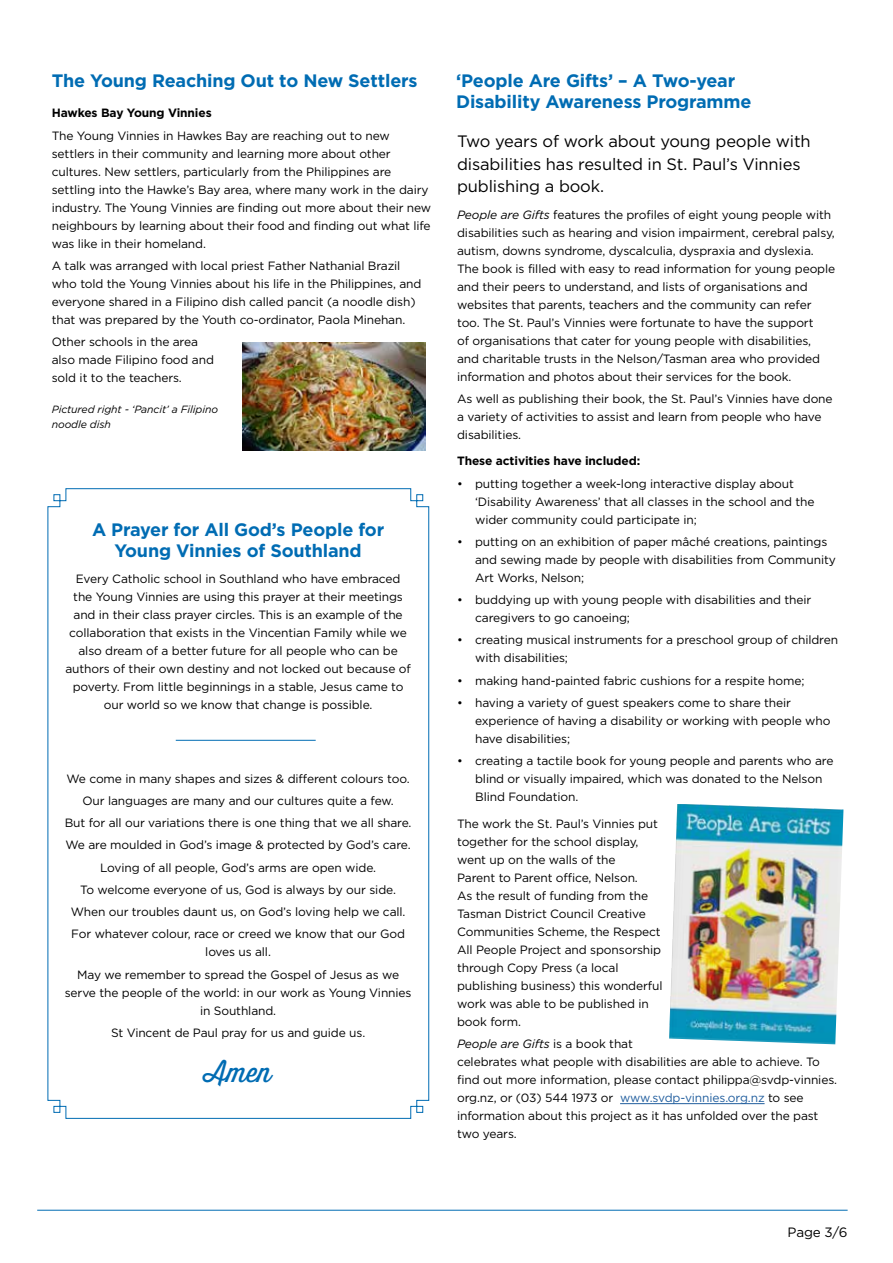
<style>
.page{position:relative;width:893px;height:1263px;background:#fff}
.page>*{position:absolute;margin:0;border:0;box-sizing:border-box;transform-origin:0 0}
.t1{font:27px "Thirsty Script";color:#006cb3}
.t2{font:700 18px/21px "Gotham";letter-spacing:-.01em;color:#006cb3}
.t3{font:16.5px/22.5px "Gotham";letter-spacing:-.01em;color:#000}
.t4{font:13.5px "Gotham";color:#000}
.t5{font:12px/18px "Gotham";letter-spacing:-.01em;color:#000}
.t6{font:700 12px "Gotham";letter-spacing:-.01em;color:#000}
.t7{font:italic 10.5px/15px "Gotham";letter-spacing:-.01em;color:#000}
.s1{font-style:italic}
.s2{color:#215e9e}
</style>
<div class="page">
<svg style="left:47px;top:488px;width:382px;height:631px"></svg>
<hr style="left:620px;top:1103px;width:145px;height:1px;background:#215e9e">
<hr style="left:37px;top:1210px;width:811px;height:1px;background:#006cb3">
<img style="left:243px;top:342px;width:182px;height:108px">
<img style="left:669px;top:804px;width:174px;height:240px">
<hr style="left:176px;top:740px;width:140px;height:1px;background:#006cb3">
<h2 class="t2" style="left:52px;top:70px;width:367px">The Young Reaching Out to New Settlers</h2>
<p class="t6" style="left:52px;top:105px;width:161px">Hawkes Bay Young Vinnies</p>
<p class="t5" style="left:52px;top:126px;width:381px">The Young Vinnies in Hawkes Bay are reaching out to new settlers in their community and learning more about other cultures. New settlers, particularly from the Philippines are settling into the Hawke’s Bay area, where many work in the dairy industry. The Young Vinnies are finding out more about their new neighbours by learning about their food and finding out what life was like in their homeland.</p>
<p class="t5" style="left:52px;top:256px;width:371px">A talk was arranged with local priest Father Nathanial Brazil who told the Young Vinnies about his life in the Philippines, and everyone shared in a Filipino dish called pancit (a noodle dish) that was prepared by the Youth co-ordinator, Paola Minehan.</p>
<p class="t5" style="left:52px;top:333px;width:164px">Other schools in the area also made Filipino food and sold it to the teachers.</p>
<p class="t7" style="left:52px;top:402px;width:168px">Pictured right - ‘Pancit’ a Filipino noodle dish</p>
<h2 class="t2" style="left:92px;top:519px;width:294px;text-align:center">A Prayer for All God’s People for<br>Young Vinnies of Southland</h2>
<p class="t5" style="left:65px;top:570px;width:347px;text-align:center">Every Catholic school in Southland who have embraced the Young Vinnies are using this prayer at their meetings and in their class prayer circles. This is an example of the collaboration that exists in the Vincentian Family while we also dream of a better future for all people who can be authors of their own destiny and not locked out because of poverty. From little beginnings in a stable, Jesus came to our world so we know that change is possible.</p>
<p class="t5" style="left:65px;top:767px;width:348px;line-height:22.2px;text-align:center">We come in many shapes and sizes &amp; different colours too.<br>Our languages are many and our cultures quite a few.<br>But for all our variations there is one thing that we all share.<br>We are moulded in God’s image &amp; protected by God’s care.<br>Loving of all people, God’s arms are open wide.<br>To welcome everyone of us, God is always by our side.<br>When our troubles daunt us, on God’s loving help we call.<br>For whatever colour, race or creed we know that our God</p>
<p class="t5" style="left:77px;top:941px;width:323px;line-height:22.2px;text-align:center">loves us all.<br>May we remember to spread the Gospel of Jesus as we</p>
<p class="t5" style="left:65px;top:983px;width:348px;text-align:center">serve the people of the world: in our work as Young Vinnies in Southland.</p>
<p class="t5" style="left:111px;top:1023px;width:256px">St Vincent de Paul pray for us and guide us.</p>
<h1 class="t1" style="left:205px;top:1052px;width:69px">Amen</h1>
<h2 class="t2" style="left:456px;top:70px;width:297px">‘People Are Gifts’ – A Two-year<br>Disability Awareness Programme</h2>
<h3 class="t3" style="left:457px;top:130px;width:355px">Two years of work about young people with disabilities has resulted in St. Paul’s Vinnies publishing a book.</h3>
<p class="t5" style="left:457px;top:205px;width:380px"><span class="s1">People are Gifts</span> features the profiles of eight young people with disabilities such as hearing and vision impairment, cerebral palsy, autism, downs syndrome, dyscalculia, dyspraxia and dyslexia.<br>The book is filled with easy to read information for young people and their peers to understand, and lists of organisations and websites that parents, teachers and the community can refer too. The St. Paul’s Vinnies were fortunate to have the support<br>of organisations that cater for young people with disabilities, and charitable trusts in the Nelson/Tasman area who provided information and photos about their services for the book.</p>
<p class="t5" style="left:457px;top:389px;width:377px">As well as publishing their book, the St. Paul’s Vinnies have done a variety of activities to assist and learn from people who have disabilities.</p>
<p class="t6" style="left:457px;top:453px;width:185px">These activities have included:</p>
<p class="t5" style="left:475px;top:474px;width:341px;text-indent:-18px">• putting together a week-long interactive display about ‘Disability Awareness’ that all classes in the school and the wider community could participate in;</p>
<p class="t5" style="left:475px;top:532px;width:362px;text-indent:-18px">• putting on an exhibition of paper mâché creations, paintings and sewing made by people with disabilities from Community<br>Art Works, Nelson;</p>
<p class="t5" style="left:475px;top:591px;width:338px;text-indent:-18px">• buddying up with young people with disabilities and their caregivers to go canoeing;</p>
<p class="t5" style="left:475px;top:631px;width:364px;text-indent:-18px">• creating musical instruments for a preschool group of children with disabilities;</p>
<p class="t5" style="left:457px;top:671px;width:349px">• making hand-painted fabric cushions for a respite home;</p>
<p class="t5" style="left:475px;top:693px;width:357px;text-indent:-18px">• having a variety of guest speakers come to share their experience of having a disability or working with people who have disabilities;</p>
<p class="t5" style="left:475px;top:752px;width:360px;text-indent:-18px">• creating a tactile book for young people and parents who are blind or visually impaired, which was donated to the Nelson<br>Blind Foundation.</p>
<p class="t5" style="left:457px;top:814px;width:207px">The work the St. Paul’s Vinnies put together for the school display, went up on the walls of the<br>Parent to Parent office, Nelson.<br>As the result of funding from the<br>Tasman District Council Creative<br>Communities Scheme, the Respect<br>All People Project and sponsorship through Copy Press (a local publishing business) this wonderful work was able to be published in book form.</p>
<p class="t5" style="left:457px;top:1034px;width:381px"><span class="s1">People are Gifts</span> is a book that<br>celebrates what people with disabilities are able to achieve. To find out more information, please contact philippa@svdp-vinnies. org.nz, or (03) 544 1973 or <span class="s2">www.svdp-vinnies.org.nz</span> to see information about this project as it has unfolded over the past two years.</p>
<p class="t4" style="left:788px;top:1223px;width:62px">Page 3/6</p>
</div>
